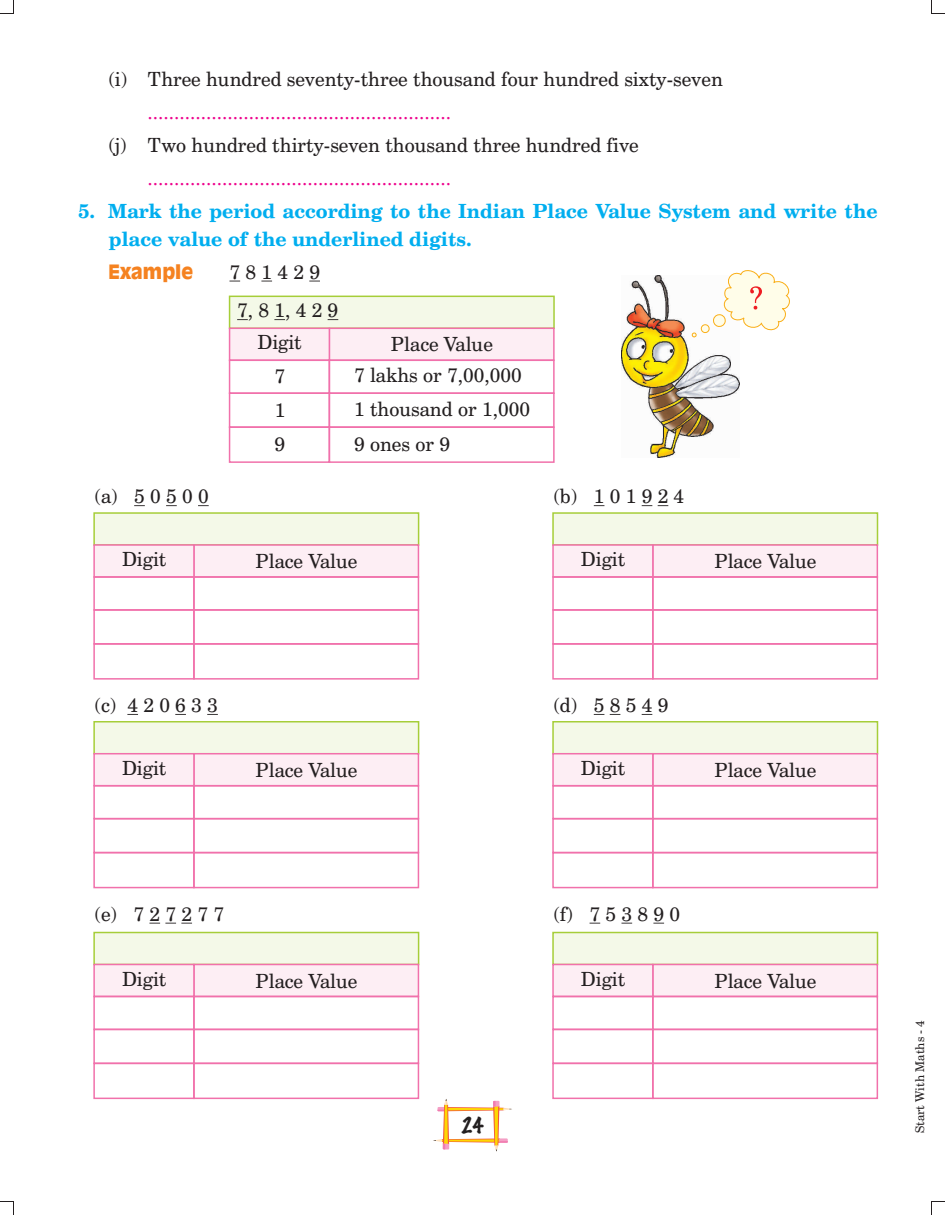
<style>
.page{position:relative;width:945px;height:1215px;background:#fff}
.page>*{position:absolute;margin:0;border:0;box-sizing:border-box;transform-origin:0 0}
.t1{font:21px "Chalk";color:#231f20}
.t2{font:19.5px/33.9px "Century Schoolbook BT";color:#231f20;text-align:justify}
.t3{font:19.5px "Century Schoolbook BT";color:#ed028c}
.t4{font:700 19.5px/27.3px "Century Schoolbook BT";color:#00aeef}
.t5{font:700 19.5px "Incised 901 BT";color:#f58220}
.t6{font:12px "Century Schoolbook BT";color:#231f20}
</style>
<div class="page">
<div style="left:229px;top:360px;width:101px;height:34px;border:2px solid #f171ab"></div>
<div style="left:229px;top:392px;width:101px;height:36px;border:2px solid #f171ab"></div>
<div style="left:229px;top:426px;width:101px;height:37px;border:2px solid #f171ab"></div>
<div style="left:329px;top:392px;width:226px;height:36px;border:2px solid #f171ab"></div>
<div style="left:329px;top:426px;width:226px;height:37px;border:2px solid #f171ab"></div>
<svg style="left:228px;top:295px;width:327px;height:67px;background:#f5ebe4"></svg>
<svg style="left:93px;top:512px;width:327px;height:66px;background:#f5eee6"></svg>
<div style="left:93px;top:576px;width:102px;height:35px;border:2px solid #f171ab"></div>
<div style="left:93px;top:609px;width:102px;height:36px;border:2px solid #f171ab"></div>
<div style="left:93px;top:643px;width:102px;height:37px;border:2px solid #f171ab"></div>
<div style="left:193px;top:576px;width:226px;height:35px;border:2px solid #f171ab"></div>
<div style="left:193px;top:609px;width:226px;height:36px;border:2px solid #f171ab"></div>
<div style="left:193px;top:643px;width:226px;height:37px;border:2px solid #f171ab"></div>
<svg style="left:552px;top:512px;width:327px;height:66px;background:#f5eee6"></svg>
<div style="left:552px;top:576px;width:102px;height:35px;border:2px solid #f171ab"></div>
<div style="left:552px;top:609px;width:102px;height:36px;border:2px solid #f171ab"></div>
<div style="left:552px;top:643px;width:102px;height:37px;border:2px solid #f171ab"></div>
<div style="left:652px;top:576px;width:226px;height:35px;border:2px solid #f171ab"></div>
<div style="left:652px;top:609px;width:226px;height:36px;border:2px solid #f171ab"></div>
<div style="left:652px;top:643px;width:226px;height:37px;border:2px solid #f171ab"></div>
<div style="left:93px;top:785px;width:102px;height:34px;border:2px solid #f171ab"></div>
<div style="left:93px;top:818px;width:102px;height:35px;border:2px solid #f171ab"></div>
<div style="left:93px;top:852px;width:102px;height:36px;border:2px solid #f171ab"></div>
<div style="left:193px;top:818px;width:226px;height:35px;border:2px solid #f171ab"></div>
<div style="left:193px;top:852px;width:226px;height:36px;border:2px solid #f171ab"></div>
<svg style="left:93px;top:714px;width:327px;height:73px;background:#f6ece7"></svg>
<div style="left:552px;top:785px;width:102px;height:34px;border:2px solid #f171ab"></div>
<div style="left:552px;top:818px;width:102px;height:35px;border:2px solid #f171ab"></div>
<div style="left:552px;top:852px;width:102px;height:36px;border:2px solid #f171ab"></div>
<div style="left:652px;top:818px;width:226px;height:35px;border:2px solid #f171ab"></div>
<div style="left:652px;top:852px;width:226px;height:36px;border:2px solid #f171ab"></div>
<svg style="left:552px;top:714px;width:327px;height:73px;background:#f6ece7"></svg>
<svg style="left:93px;top:931px;width:327px;height:67px;background:#f5ede6"></svg>
<div style="left:93px;top:996px;width:102px;height:34px;border:2px solid #f171ab"></div>
<div style="left:93px;top:1029px;width:102px;height:35px;border:2px solid #f171ab"></div>
<div style="left:93px;top:1063px;width:102px;height:36px;border:2px solid #f171ab"></div>
<div style="left:193px;top:996px;width:226px;height:34px;border:2px solid #f171ab"></div>
<div style="left:193px;top:1029px;width:226px;height:35px;border:2px solid #f171ab"></div>
<div style="left:193px;top:1063px;width:226px;height:36px;border:2px solid #f171ab"></div>
<svg style="left:149px;top:923px;width:43px;height:1px"></svg>
<svg style="left:552px;top:931px;width:327px;height:67px;background:#f5ede6"></svg>
<div style="left:552px;top:996px;width:102px;height:34px;border:2px solid #f171ab"></div>
<div style="left:552px;top:1029px;width:102px;height:35px;border:2px solid #f171ab"></div>
<div style="left:552px;top:1063px;width:102px;height:36px;border:2px solid #f171ab"></div>
<div style="left:652px;top:996px;width:226px;height:34px;border:2px solid #f171ab"></div>
<div style="left:652px;top:1029px;width:226px;height:35px;border:2px solid #f171ab"></div>
<div style="left:652px;top:1063px;width:226px;height:36px;border:2px solid #f171ab"></div>
<img style="left:622px;top:276px;width:118px;height:181px">
<svg style="left:691px;top:270px;width:99px;height:68px"></svg>
<p class="t2" style="left:108px;top:64px;width:616px">(i) Three hundred seventy-three thousand four hundred sixty-seven</p>
<p class="t3" style="left:148px;top:104px;width:305px">.........................................................</p>
<p class="t2" style="left:108px;top:130px;width:532px">(j) Two hundred thirty-seven thousand three hundred five</p>
<p class="t3" style="left:148px;top:170px;width:305px">.........................................................</p>
<p class="t4" style="left:109px;top:200px;width:770px;text-indent:-31px">5. Mark the period according to the Indian Place Value System and write the place value of the underlined digits.</p>
<p class="t5" style="left:108px;top:264px;width:87px">Example</p>
<p class="t2" style="left:230px;top:257px;width:92px">7 8 1 4 2 9</p>
<p class="t2" style="left:237px;top:295px;width:103px">7, 8 1, 4 2 9</p>
<p class="t2" style="left:94px;top:481px;width:116px">(a) 5 0 5 0 0</p>
<p class="t2" style="left:257px;top:327px;width:46px">Digit</p>
<p class="t2" style="left:391px;top:329px;width:103px">Place Value</p>
<p class="t2" style="left:275px;top:361px;width:12px">7<br>1<br>9</p>
<p class="t2" style="left:354px;top:360px;width:169px">7 lakhs or 7,00,000</p>
<p class="t2" style="left:354px;top:394px;width:177px">1 thousand or 1,000</p>
<p class="t2" style="left:354px;top:429px;width:98px">9 ones or 9</p>
<p class="t2" style="left:122px;top:544px;width:46px">Digit</p>
<p class="t2" style="left:255px;top:546px;width:103px">Place Value</p>
<p class="t2" style="left:553px;top:481px;width:133px">(b) 1 0 1 9 2 4</p>
<p class="t2" style="left:581px;top:544px;width:46px">Digit</p>
<p class="t2" style="left:714px;top:546px;width:103px">Place Value</p>
<p class="t2" style="left:94px;top:690px;width:125px">(c) 4 2 0 6 3 3</p>
<p class="t2" style="left:553px;top:690px;width:117px">(d) 5 8 5 4 9</p>
<p class="t2" style="left:122px;top:753px;width:46px">Digit</p>
<p class="t2" style="left:255px;top:755px;width:103px">Place Value</p>
<p class="t2" style="left:581px;top:753px;width:46px">Digit</p>
<p class="t2" style="left:714px;top:755px;width:103px">Place Value</p>
<p class="t2" style="left:94px;top:899px;width:131px">(e) 7 2 7 2 7 7</p>
<p class="t2" style="left:553px;top:899px;width:129px">(f) 7 5 3 8 9 0</p>
<p class="t2" style="left:122px;top:963px;width:46px">Digit</p>
<p class="t2" style="left:255px;top:966px;width:103px">Place Value</p>
<p class="t2" style="left:581px;top:963px;width:46px">Digit</p>
<p class="t2" style="left:714px;top:966px;width:103px">Place Value</p>
<p class="t1" style="left:462px;top:1116px;width:24px">24</p>
<p class="t6" style="left:915px;top:1133px;width:115px;rotate:-90deg">Start With Maths - 4</p>
</div>
